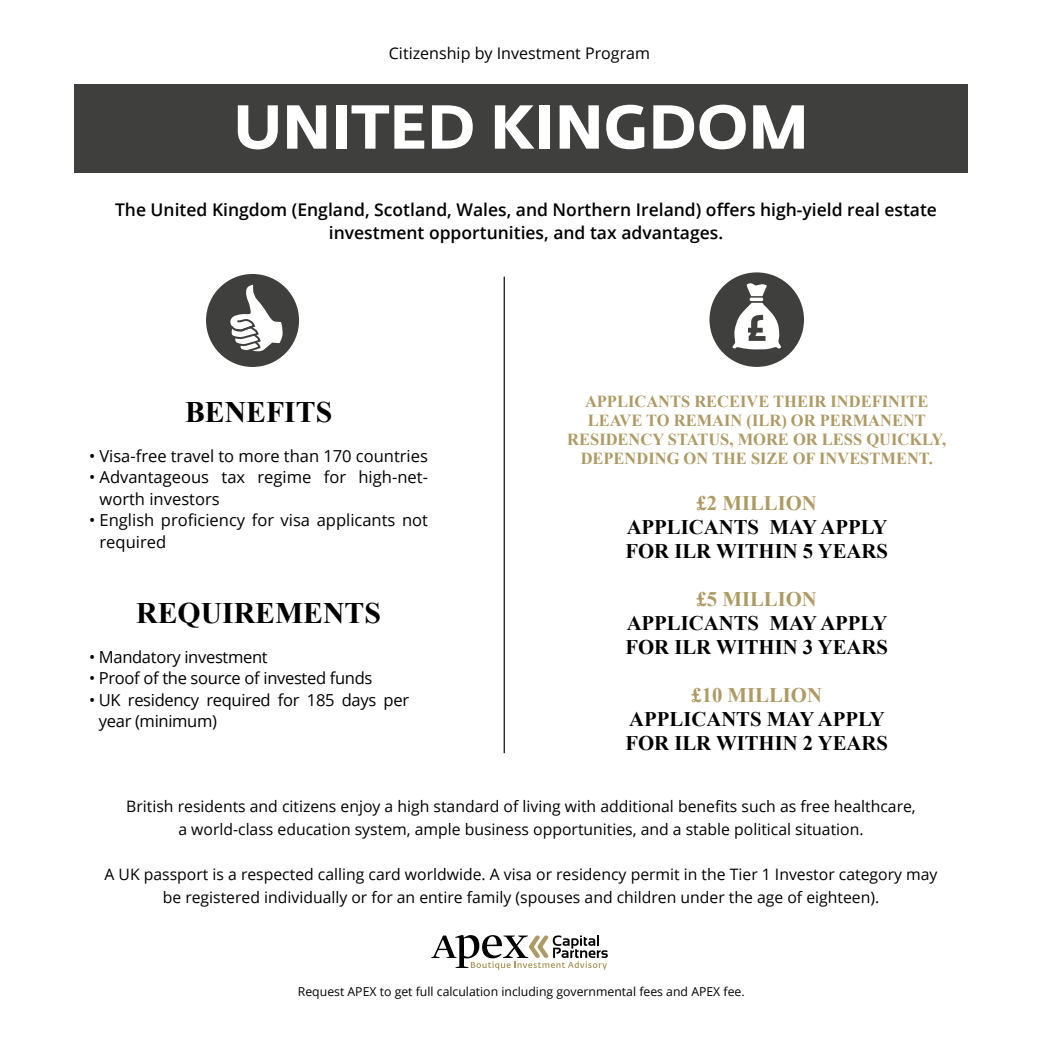
<style>
.page{position:relative;width:1042px;height:1042px;background:#fff}
.page>*{position:absolute;margin:0;border:0;box-sizing:border-box;transform-origin:0 0}
.t1{font:700 61.25px "Fedra Sans Pro";color:#fff}
.t2{font:700 29.75px "Times New Roman";color:#000}
.t3{font:700 20.65px/24px "Times New Roman";color:#000}
.t4{font:700 20.65px "Times New Roman";color:#ae9a64}
.t5{font:600 17.5px/22.8px "Open Sans";color:#000;text-align:center}
.t6{font:700 16.8px/19.1px "Times New Roman";color:#ae9a64;text-align:center}
.t7{font:16.45px/21.5px "Open Sans";color:#000}
.t8{font:16.45px/21.5px "Open Sans";letter-spacing:-.02em;color:#000}
.t9{font:16.1px "Open Sans";color:#000}
.t10{font:15.75px/22.8px "Open Sans";color:#000;text-align:center}
.t11{font:12.25px "Open Sans";color:#000}
</style>
<div class="page">
<hr style="left:504px;top:277px;width:1px;height:476px;background:#000">
<div style="left:708px;top:271px;width:97px;height:97px;background:#3f3f3e;border-radius:50%"></div>
<div style="left:706px;top:269px;width:101px;height:101px;border:3px solid #fff;border-radius:50%"></div>
<div style="left:204px;top:272px;width:97px;height:97px;background:#3f3f3e;border-radius:50%"></div>
<div style="left:203px;top:271px;width:99px;height:99px;border:3px solid #fff;border-radius:50%"></div>
<svg style="left:227px;top:271px;width:58px;height:99px"></svg>
<div style="left:74px;top:85px;width:893px;height:88px;background:#3f3f3e"></div>
<svg style="left:732px;top:283px;width:49px;height:67px"></svg>
<svg style="left:431px;top:935px;width:177px;height:35px"></svg>
<p class="t9" style="left:389px;top:42px;width:263px">Citizenship by Investment Program</p>
<h1 class="t1" style="left:233px;top:89px;width:577px">UNITED KINGDOM</h1>
<p class="t5" style="left:115px;top:198px;width:823px">The United Kingdom (England, Scotland, Wales, and Northern Ireland) offers high-yield real estate investment opportunities, and tax advantages.</p>
<h2 class="t2" style="left:185px;top:391px;width:149px">BENEFITS</h2>
<p class="t7" style="left:89px;top:444px;width:340px">• Visa-free travel to more than 170 countries</p>
<p class="t7" style="left:100px;top:466px;width:330px;text-indent:-11px">• Advantageous tax regime for high-net&shy;worth investors</p>
<p class="t7" style="left:100px;top:509px;width:330px;text-indent:-11px">• English proficiency for visa applicants not required</p>
<h2 class="t2" style="left:136px;top:593px;width:246px">REQUIREMENTS</h2>
<p class="t8" style="left:89px;top:645px;width:180px">• Mandatory investment</p>
<p class="t8" style="left:89px;top:667px;width:285px">• Proof of the source of invested funds</p>
<p class="t8" style="left:99px;top:688px;width:312px;text-indent:-10px">• UK residency required for 185 days per year (minimum)</p>
<p class="t6" style="left:567px;top:391px;width:380px">APPLICANTS RECEIVE THEIR INDEFINITE LEAVE TO REMAIN (ILR) OR PERMANENT RESIDENCY STATUS, MORE OR LESS QUICKLY, DEPENDING ON THE SIZE OF INVESTMENT.</p>
<h3 class="t4" style="left:696px;top:489px;width:122px">£2 MILLION</h3>
<h3 class="t3" style="left:625px;top:515px;width:264px">APPLICANTS MAY APPLY<br>FOR ILR WITHIN 5 YEARS</h3>
<h3 class="t4" style="left:696px;top:585px;width:122px">£5 MILLION</h3>
<h3 class="t3" style="left:625px;top:611px;width:264px">APPLICANTS MAY APPLY<br>FOR ILR WITHIN 3 YEARS</h3>
<h3 class="t4" style="left:691px;top:681px;width:132px">£10 MILLION</h3>
<h3 class="t3" style="left:625px;top:706px;width:264px">APPLICANTS MAY APPLY<br>FOR ILR WITHIN 2 YEARS</h3>
<p class="t10" style="left:126px;top:794px;width:791px">British residents and citizens enjoy a high standard of living with additional benefits such as free healthcare, a world-class education system, ample business opportunities, and a stable political situation.</p>
<p class="t10" style="left:105px;top:862px;width:834px">A UK passport is a respected calling card worldwide. A visa or residency permit in the Tier 1 Investor category may be registered individually or for an entire family (spouses and children under the age of eighteen).</p>
<p class="t11" style="left:298px;top:982px;width:448px">Request APEX to get full calculation including governmental fees and APEX fee.</p>
</div>
